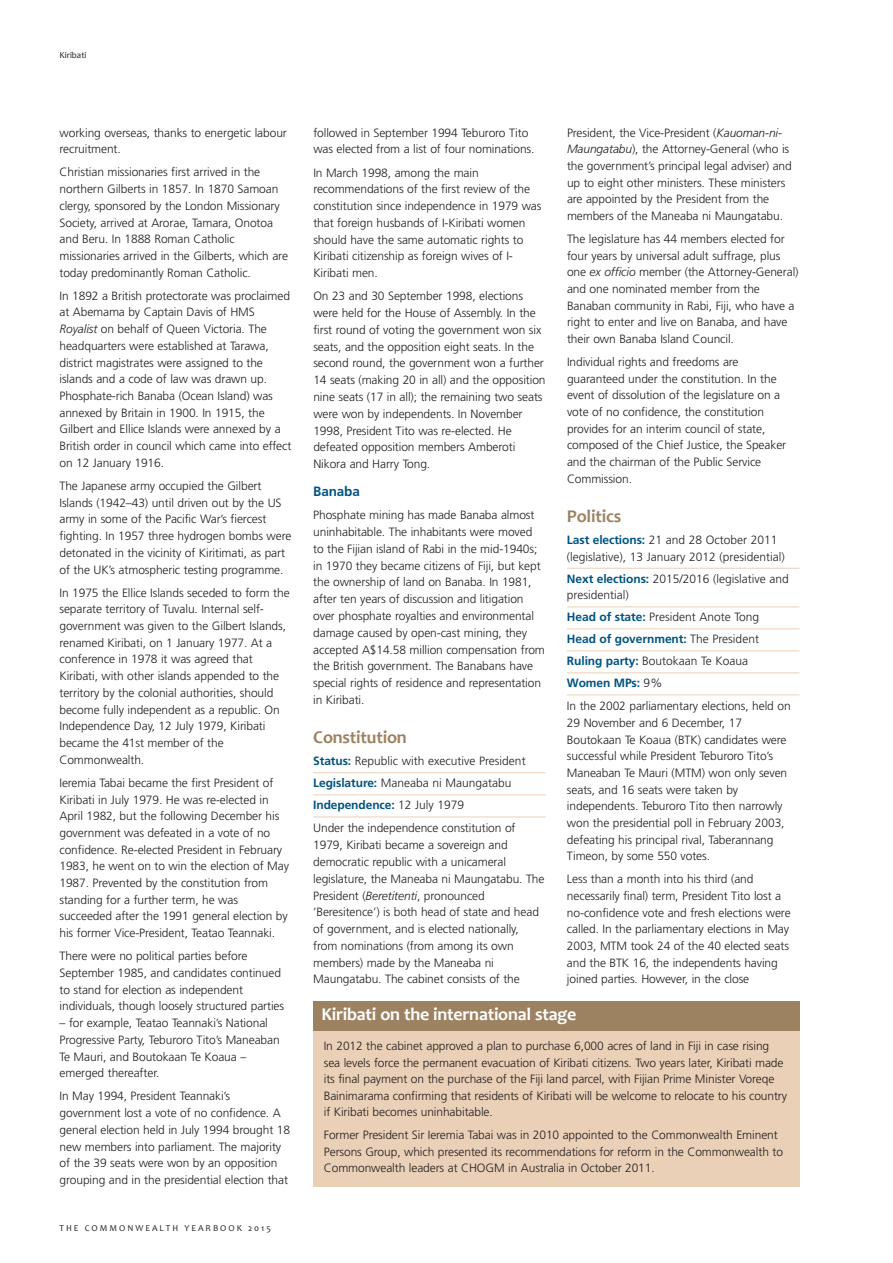
<style>
.page{position:relative;width:893px;height:1263px;background:#fff}
.page>*{position:absolute;margin:0;border:0;box-sizing:border-box;transform-origin:0 0}
.t1{font:700 18px "Candara";letter-spacing:-.01em;color:#fff}
.t2{font:700 18px "Candara";letter-spacing:-.01em;color:#9c8261}
.t3{font:700 13.5px "Frutiger";letter-spacing:-.01em;color:#015381}
.t4{font:300 12px/16.6px "Frutiger";letter-spacing:-.01em;color:#231f20}
.t5{font:9px "Candara";letter-spacing:.22em;color:#231f20}
.s1{font-style:italic}
.s2{font-weight:700;color:#015381}
</style>
<div class="page">
<hr style="left:313px;top:772px;width:233px;height:1px;background:#e9d0b7">
<hr style="left:313px;top:795px;width:233px;height:1px;background:#e9d0b7">
<hr style="left:313px;top:817px;width:233px;height:1px;background:#e9d0b7">
<hr style="left:567px;top:568px;width:232px;height:1px;background:#e9d0b7">
<hr style="left:567px;top:607px;width:232px;height:1px;background:#e9d0b7">
<hr style="left:567px;top:629px;width:232px;height:1px;background:#e9d0b7">
<hr style="left:567px;top:651px;width:232px;height:1px;background:#e9d0b7">
<hr style="left:567px;top:673px;width:232px;height:1px;background:#e9d0b7">
<hr style="left:567px;top:695px;width:232px;height:1px;background:#e9d0b7">
<div style="left:313px;top:1031px;width:486px;height:155px;background:#e9d0b7"></div>
<div style="left:313px;top:1001px;width:486px;height:30px;background:#9c8261"></div>
<p class="t5" style="left:60px;top:49px;width:29px">KIRIBATI</p>
<p class="t4" style="left:60px;top:125px;width:229px">working overseas, thanks to energetic labour recruitment.</p>
<p class="t4" style="left:60px;top:165px;width:230px">Christian missionaries first arrived in the northern Gilberts in 1857. In 1870 Samoan clergy, sponsored by the London Missionary Society, arrived at Arorae, Tamara, Onotoa and Beru. In 1888 Roman Catholic missionaries arrived in the Gilberts, which are today predominantly Roman Catholic.</p>
<p class="t4" style="left:60px;top:288px;width:233px">In 1892 a British protectorate was proclaimed at Abemama by Captain Davis of HMS <span class="s1">Royalist</span> on behalf of Queen Victoria. The headquarters were established at Tarawa, district magistrates were assigned to the islands and a code of law was drawn up.<br>Phosphate-rich Banaba (Ocean Island) was annexed by Britain in 1900. In 1915, the Gilbert and Ellice Islands were annexed by a British order in council which came into effect on 12 January 1916.</p>
<p class="t4" style="left:60px;top:478px;width:233px">The Japanese army occupied the Gilbert Islands (1942–43) until driven out by the US army in some of the Pacific War’s fiercest fighting. In 1957 three hydrogen bombs were detonated in the vicinity of Kiritimati, as part of the UK’s atmospheric testing programme.</p>
<p class="t4" style="left:60px;top:585px;width:232px">In 1975 the Ellice Islands seceded to form the separate territory of Tuvalu. Internal self&shy;government was given to the Gilbert Islands, renamed Kiribati, on 1 January 1977. At a conference in 1978 it was agreed that Kiribati, with other islands appended to the territory by the colonial authorities, should become fully independent as a republic. On Independence Day, 12 July 1979, Kiribati became the 41st member of the Commonwealth.</p>
<p class="t4" style="left:60px;top:775px;width:231px">Ieremia Tabai became the first President of Kiribati in July 1979. He was re-elected in April 1982, but the following December his government was defeated in a vote of no confidence. Re-elected President in February 1983, he went on to win the election of May 1987. Prevented by the constitution from standing for a further term, he was succeeded after the 1991 general election by his former Vice-President, Teatao Teannaki.</p>
<p class="t4" style="left:60px;top:949px;width:226px">There were no political parties before September 1985, and candidates continued to stand for election as independent individuals, though loosely structured parties</p>
<p class="t4" style="left:60px;top:1015px;width:222px">– for example, Teatao Teannaki’s National Progressive Party, Teburoro Tito’s Maneaban Te Mauri, and Boutokaan Te Koaua – emerged thereafter.</p>
<p class="t4" style="left:60px;top:1089px;width:232px">In May 1994, President Teannaki’s government lost a vote of no confidence. A general election held in July 1994 brought 18 new members into parliament. The majority of the 39 seats were won by an opposition grouping and in the presidential election that</p>
<p class="t5" style="left:60px;top:1223px;width:213px">THE COMMONWEALTH YEARBOOK 2015</p>
<p class="t4" style="left:313px;top:125px;width:223px">followed in September 1994 Teburoro Tito was elected from a list of four nominations.</p>
<p class="t4" style="left:313px;top:165px;width:230px">In March 1998, among the main recommendations of the first review of the constitution since independence in 1979 was that foreign husbands of I-Kiribati women should have the same automatic rights to Kiribati citizenship as foreign wives of I-Kiribati men.</p>
<p class="t4" style="left:313px;top:289px;width:234px">On 23 and 30 September 1998, elections were held for the House of Assembly. In the first round of voting the government won six seats, and the opposition eight seats. In the second round, the government won a further 14 seats (making 20 in all) and the opposition nine seats (17 in all); the remaining two seats were won by independents. In November 1998, President Tito was re-elected. He defeated opposition members Amberoti Nikora and Harry Tong.</p>
<p class="t3" style="left:313px;top:486px;width:48px">Banaba</p>
<p class="t4" style="left:313px;top:508px;width:233px">Phosphate mining has made Banaba almost uninhabitable. The inhabitants were moved to the Fijian island of Rabi in the mid-1940s; in 1970 they became citizens of Fiji, but kept the ownership of land on Banaba. In 1981, after ten years of discussion and litigation over phosphate royalties and environmental damage caused by open-cast mining, they accepted A$14.58 million compensation from the British government. The Banabans have special rights of residence and representation in Kiribati.</p>
<h1 class="t2" style="left:313px;top:726px;width:95px">Constitution</h1>
<p class="t4" style="left:313px;top:751px;width:214px;line-height:22.5px"><span class="s2">Status:</span> Republic with executive President <span class="s2">Legislature:</span> Maneaba ni Maungatabu <span class="s2">Independence:</span> 12 July 1979<br>Under the independence constitution of</p>
<p class="t4" style="left:313px;top:838px;width:233px">1979, Kiribati became a sovereign and democratic republic with a unicameral legislature, the Maneaba ni Maungatabu. The President (<span class="s1">Beretitenti</span>, pronounced ‘Beresitence’) is both head of state and head of government, and is elected nationally, from nominations (from among its own members) made by the Maneaba ni Maungatabu. The cabinet consists of the</p>
<p class="t4" style="left:567px;top:125px;width:226px">President, the Vice-President (<span class="s1">Kauoman-ni-Maungatabu</span>), the Attorney-General (who is the government’s principal legal adviser) and up to eight other ministers. These ministers are appointed by the President from the members of the Maneaba ni Maungatabu.</p>
<p class="t4" style="left:567px;top:231px;width:233px">The legislature has 44 members elected for four years by universal adult suffrage, plus one <span class="s1">ex officio</span> member (the Attorney-General) and one nominated member from the Banaban community in Rabi, Fiji, who have a right to enter and live on Banaba, and have their own Banaba Island Council.</p>
<p class="t4" style="left:567px;top:355px;width:221px">Individual rights and freedoms are guaranteed under the constitution. In the event of dissolution of the legislature on a vote of no confidence, the constitution provides for an interim council of state, composed of the Chief Justice, the Speaker and the chairman of the Public Service Commission.</p>
<h1 class="t2" style="left:567px;top:505px;width:56px">Politics</h1>
<p class="t4" style="left:567px;top:532px;width:219px"><span class="s2">Last elections:</span> 21 and 28 October 2011 (legislative), 13 January 2012 (presidential)</p>
<p class="t4" style="left:567px;top:571px;width:223px"><span class="s2">Next elections:</span> 2015/2016 (legislative and presidential)</p>
<p class="t4" style="left:567px;top:607px;width:225px;line-height:22.2px"><span class="s2">Head of state:</span> President Anote Tong<br><span class="s2">Head of government:</span> The President<br><span class="s2">Ruling party:</span> Boutokaan Te Koaua<br><span class="s2">Women MPs:</span> 9%<br>In the 2002 parliamentary elections, held on</p>
<p class="t4" style="left:567px;top:715px;width:222px">29 November and 6 December, 17<br>Boutokaan Te Koaua (BTK) candidates were successful while President Teburoro Tito’s Maneaban Te Mauri (MTM) won only seven seats, and 16 seats were taken by independents. Teburoro Tito then narrowly won the presidential poll in February 2003, defeating his principal rival, Taberannang Timeon, by some 550 votes.</p>
<p class="t4" style="left:567px;top:872px;width:225px">Less than a month into his third (and necessarily final) term, President Tito lost a no-confidence vote and fresh elections were called. In the parliamentary elections in May 2003, MTM took 24 of the 40 elected seats and the BTK 16, the independents having joined parties. However, in the close</p>
<h1 class="t1" style="left:321px;top:1003px;width:256px">Kiribati on the international stage</h1>
<p class="t4" style="left:324px;top:1039px;width:465px">In 2012 the cabinet approved a plan to purchase 6,000 acres of land in Fiji in case rising sea levels force the permanent evacuation of Kiribati citizens. Two years later, Kiribati made its final payment on the purchase of the Fiji land parcel, with Fijian Prime Minister Voreqe Bainimarama confirming that residents of Kiribati will be welcome to relocate to his country if Kiribati becomes uninhabitable.</p>
<p class="t4" style="left:324px;top:1128px;width:461px">Former President Sir Ieremia Tabai was in 2010 appointed to the Commonwealth Eminent<br>Persons Group, which presented its recommendations for reform in the Commonwealth to<br>Commonwealth leaders at CHOGM in Australia in October 2011.</p>
</div>
